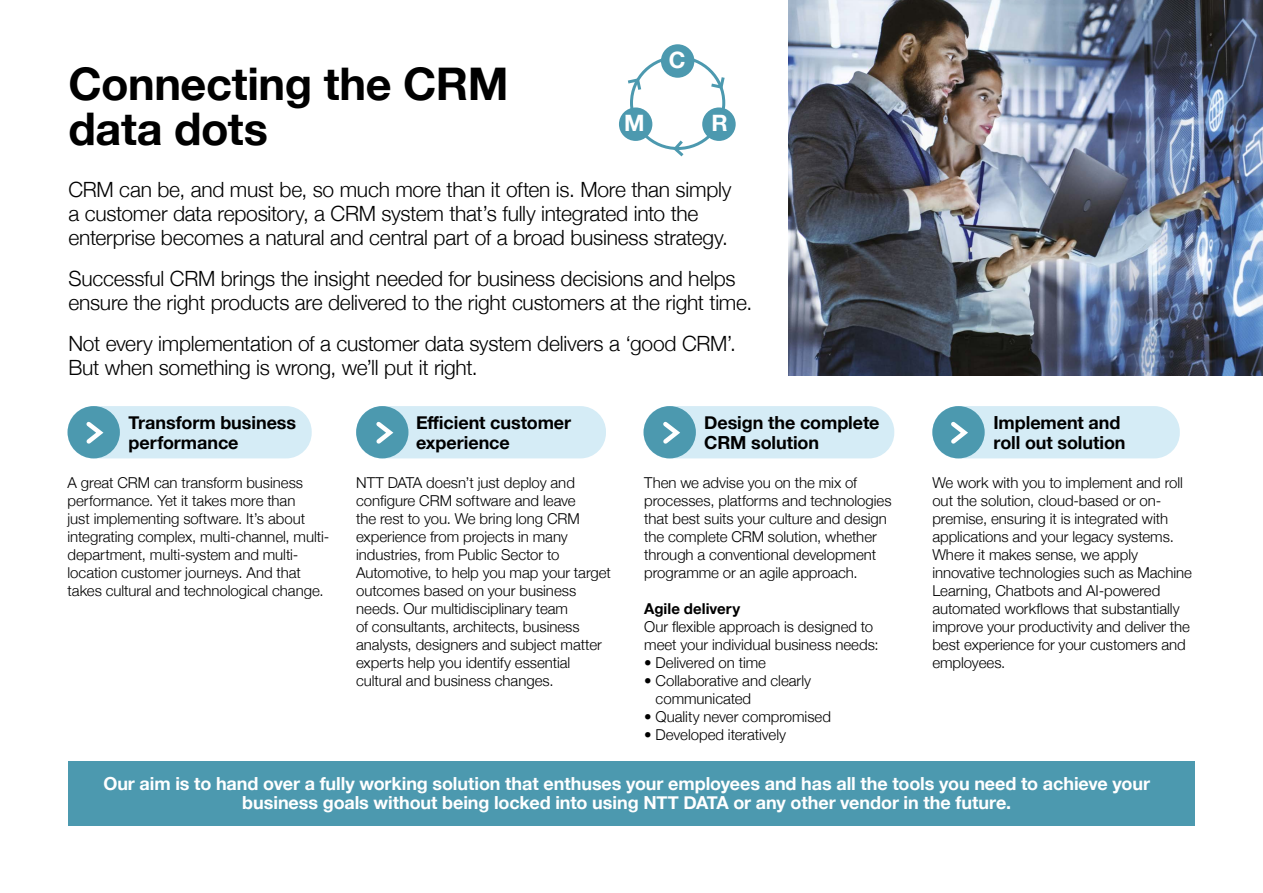
<style>
.page{position:relative;width:1263px;height:893px;background:#fff}
.page>*{position:absolute;margin:0;border:0;box-sizing:border-box;transform-origin:0 0}
.t1{font:700 45px/45px "Helvetica Neue";letter-spacing:-.01em;color:#000}
.t2{font:700 22.5px "Helvetica Neue";color:#fff}
.t3{font:300 21px/24px "Helvetica Neue";letter-spacing:-.01em;color:#000}
.t4{font:700 18px/19.5px "Helvetica Neue";letter-spacing:-.005em;color:#fff;text-align:center}
.t5{font:700 18px/19.5px "Helvetica Neue";letter-spacing:-.005em;color:#000}
.t6{font:300 15px/18px "Helvetica Neue";letter-spacing:-.005em;color:#000}
.t7{font:700 15px "Helvetica Neue";letter-spacing:.005em;color:#000}
</style>
<div class="page">
<div style="left:643px;top:406px;width:251px;height:52px;background:#d5ecf6;border-radius:26px"></div>
<div style="left:643px;top:406px;width:53px;height:52px;background:#4c99af;border-radius:50%"></div>
<div style="left:68px;top:406px;width:244px;height:52px;background:#d5ecf6;border-radius:26px"></div>
<div style="left:68px;top:406px;width:52px;height:52px;background:#4c99af;border-radius:50%"></div>
<div style="left:68px;top:761px;width:1127px;height:65px;background:#4c99af"></div>
<div style="left:356px;top:406px;width:250px;height:52px;background:#d5ecf6;border-radius:26px"></div>
<div style="left:356px;top:406px;width:52px;height:52px;background:#4c99af;border-radius:50%"></div>
<div style="left:932px;top:406px;width:248px;height:52px;background:#d5ecf6;border-radius:26px"></div>
<div style="left:932px;top:406px;width:53px;height:52px;background:#4c99af;border-radius:50%"></div>
<div style="left:661px;top:44px;width:33px;height:34px;background:#4c99af;border-radius:50%"></div>
<div style="left:619px;top:107px;width:33px;height:34px;background:#4c99af;border-radius:50%"></div>
<div style="left:702px;top:107px;width:34px;height:34px;background:#4c99af;border-radius:50%"></div>
<svg style="left:711px;top:74px;width:14px;height:17px"></svg>
<svg style="left:628px;top:76px;width:14px;height:17px"></svg>
<svg style="left:671px;top:140px;width:16px;height:17px"></svg>
<svg style="left:86px;top:421px;width:18px;height:23px"></svg>
<svg style="left:376px;top:421px;width:18px;height:23px"></svg>
<svg style="left:663px;top:421px;width:17px;height:23px"></svg>
<svg style="left:951px;top:421px;width:17px;height:23px"></svg>
<img style="left:788px;top:0;width:475px;height:375px">
<h1 class="t1" style="left:68px;top:63px;width:442px">Connecting the CRM data dots</h1>
<h2 class="t2" style="left:669px;top:43px;width:18px">C</h2>
<h2 class="t2" style="left:624px;top:106px;width:22px">M</h2>
<h2 class="t2" style="left:711px;top:106px;width:18px">R</h2>
<h3 class="t3" style="left:68px;top:176px;width:665px">CRM can be, and must be, so much more than it often is. More than simply a customer data repository, a CRM system that’s fully integrated into the enterprise becomes a natural and central part of a broad business strategy.</h3>
<h3 class="t3" style="left:68px;top:265px;width:685px">Successful CRM brings the insight needed for business decisions and helps ensure the right products are delivered to the right customers at the right time.</h3>
<h3 class="t3" style="left:68px;top:330px;width:669px">Not every implementation of a customer data system delivers a ‘good CRM’.<br>But when something is wrong, we’ll put it right.</h3>
<p class="t5" style="left:704px;top:414px;width:177px">Design the complete<br>CRM solution</p>
<p class="t5" style="left:993px;top:414px;width:134px">Implement and roll out solution</p>
<p class="t5" style="left:129px;top:414px;width:169px">Transform business performance</p>
<p class="t5" style="left:416px;top:414px;width:157px">Efficient customer experience</p>
<p class="t6" style="left:356px;top:472px;width:256px">NTT DATA doesn’t just deploy and configure CRM software and leave<br>the rest to you. We bring long CRM experience from projects in many industries, from Public Sector to Automotive, to help you map your target outcomes based on your business needs. Our multidisciplinary team<br>of consultants, architects, business analysts, designers and subject matter experts help you identify essential cultural and business changes.</p>
<p class="t6" style="left:932px;top:472px;width:261px">We work with you to implement and roll out the solution, cloud-based or on&shy;premise, ensuring it is integrated with applications and your legacy systems.<br>Where it makes sense, we apply innovative technologies such as Machine Learning, Chatbots and AI-powered automated workflows that substantially improve your productivity and deliver the best experience for your customers and employees.</p>
<p class="t6" style="left:68px;top:472px;width:263px">A great CRM can transform business performance. Yet it takes more than<br>just implementing software. It’s about integrating complex, multi-channel, multi&shy;department, multi-system and multi&shy;location customer journeys. And that takes cultural and technological change.</p>
<p class="t6" style="left:644px;top:472px;width:249px">Then we advise you on the mix of processes, platforms and technologies that best suits your culture and design the complete CRM solution, whether through a conventional development programme or an agile approach.</p>
<p class="t7" style="left:644px;top:597px;width:97px">Agile delivery</p>
<p class="t6" style="left:644px;top:616px;width:236px">Our flexible approach is designed to meet your individual business needs:</p>
<p class="t6" style="left:644px;top:652px;width:123px">• Delivered on time</p>
<p class="t6" style="left:656px;top:670px;width:157px;text-indent:-11px">• Collaborative and clearly communicated</p>
<p class="t6" style="left:644px;top:706px;width:188px">• Quality never compromised</p>
<p class="t6" style="left:644px;top:724px;width:143px">• Developed iteratively</p>
<p class="t4" style="left:103px;top:774px;width:1048px">Our aim is to hand over a fully working solution that enthuses your employees and has all the tools you need to achieve your business goals without being locked into using NTT DATA or any other vendor in the future.</p>
</div>
